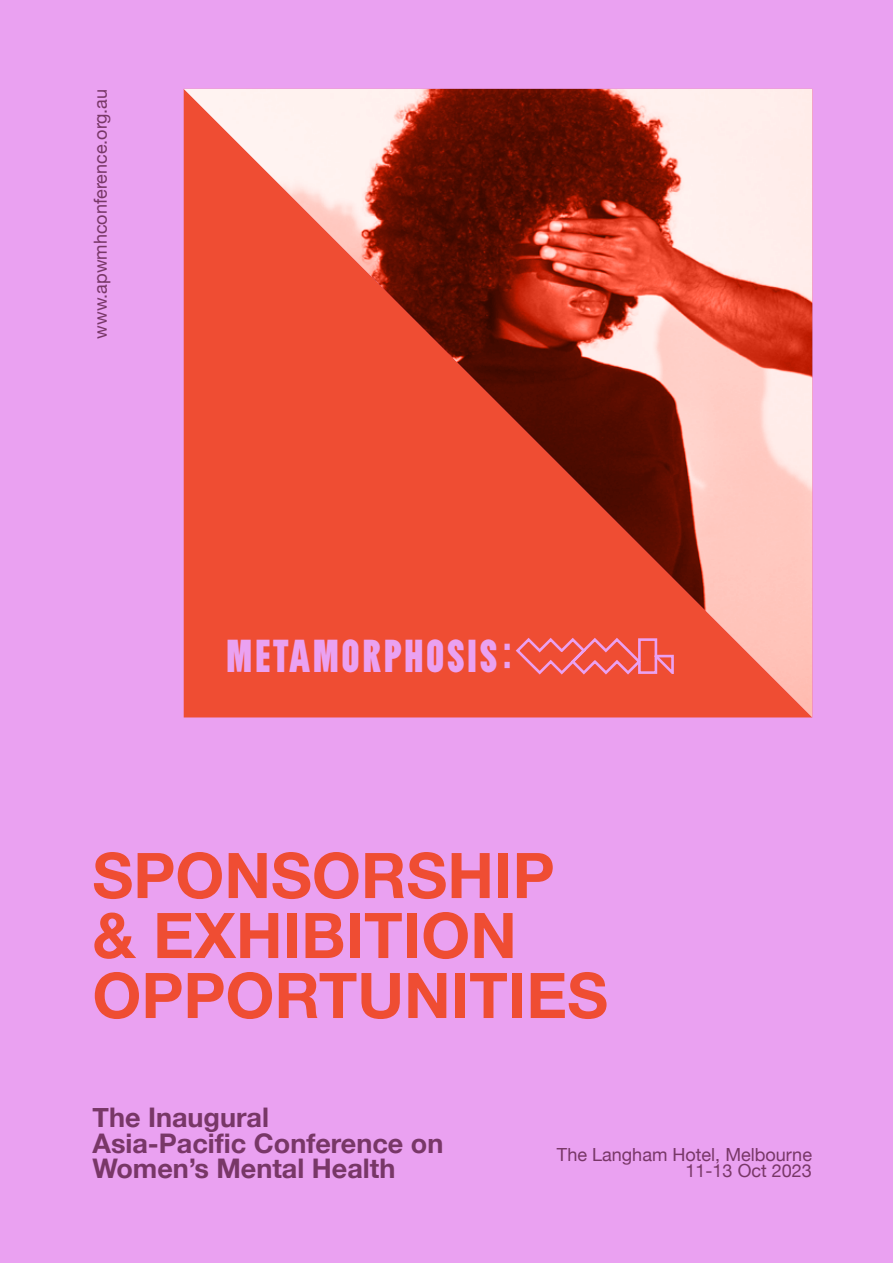
<style>
.page{position:relative;width:893px;height:1263px;background:#eaa1f1}
.page>*{position:absolute;margin:0;border:0;box-sizing:border-box;transform-origin:0 0}
.t1{font:700 63px/60px "Helvetica Neue";color:#ef4d33}
.t2{font:700 46.2px "BN Nautic Grotesk";letter-spacing:.07em;color:#eaa1f1}
.t3{font:700 27px/25.5px "Helvetica Neue";color:#783767}
.t4{font:18px/16.6px "Helvetica Neue";color:#783767;text-align:right}
</style>
<div class="page">
<img style="left:184px;top:89px;width:628px;height:628px">
<svg style="left:514px;top:636px;width:161px;height:40px;background:#ed5e5a"></svg>
<p class="t4" style="left:93px;top:339px;width:251px;rotate:-90deg">www.apwmhconference.org.au</p>
<h2 class="t2" style="left:227px;top:634px;width:285px">METAMORPHOSIS:</h2>
<h1 class="t1" style="left:92px;top:847px;width:517px">SPONSORSHIP &amp; EXHIBITION<br>OPPORTUNITIES</h1>
<h3 class="t3" style="left:93px;top:1105px;width:352px">The Inaugural<br>Asia-Pacific Conference on<br>Women’s Mental Health</h3>
<p class="t4" style="left:557px;top:1147px;width:257px">The Langham Hotel, Melbourne<br>11-13 Oct 2023</p>
</div>
